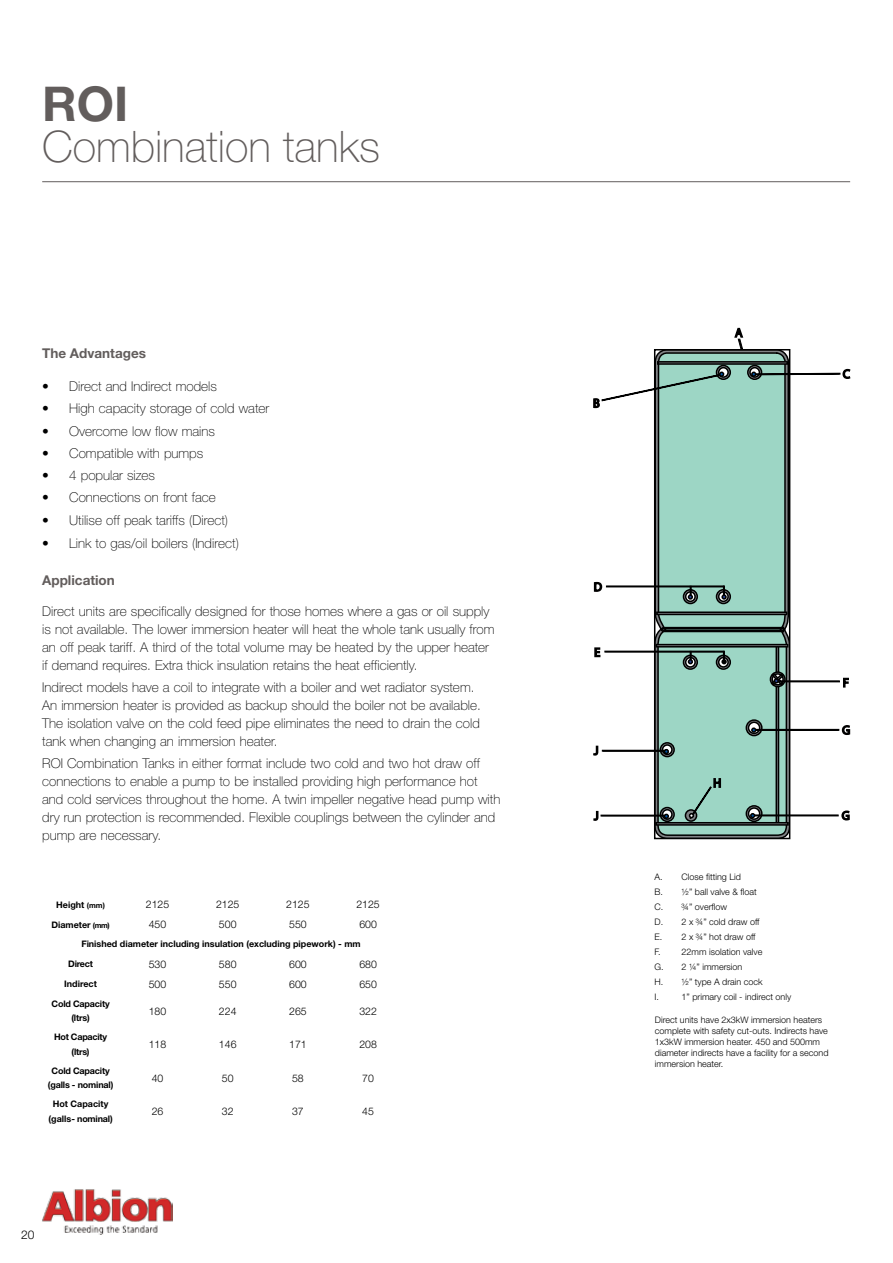
<style>
.page{position:relative;width:893px;height:1263px;background:#fff}
.page>*{position:absolute;margin:0;border:0;box-sizing:border-box;transform-origin:0 0}
.t1{font:700 48px "Helvetica Neue";color:#625d5c}
.t2{font:100 43.5px "Helvetica Neue";color:#625d5c}
.t3{font:100 13.5px/18px "Helvetica Neue";color:#000}
.t4{font:700 13.5px "Helvetica Neue";color:#625d5c}
.t5{font:300 12px "Helvetica Neue";color:#000}
.t6{font:300 10.5px "Helvetica Neue";color:#000}
.t7{font:300 9px/15px "Helvetica Neue";color:#000}
.t8{font:700 9px/19.6px "Helvetica Neue";color:#000}
.t9{font:700 9px/14.4px "Helvetica Neue";letter-spacing:-.02em;color:#000;text-align:center}
.t10{font:700 9px/14.4px "Helvetica Neue";letter-spacing:-.025em;color:#000;text-align:center}
.s1{font-size:7.5px}
</style>
<div class="page">
<img style="left:42px;top:1189px;width:130px;height:45px">
<hr style="left:42px;top:181px;width:808px;height:1px;background:#625d5c">
<svg style="left:657px;top:352px;width:130px;height:484px;background:#96ccbc"></svg>
<div style="left:654px;top:349px;width:136px;height:490px;border:2px solid #000"></div>
<div style="left:656px;top:611px;width:131px;height:4px;border:2px solid #000"></div>
<div style="left:662px;top:630px;width:122px;height:2px;border:2px solid #000"></div>
<div style="left:663px;top:627px;width:121px;height:2px;border:2px solid #000"></div>
<div style="left:775px;top:644px;width:4px;height:181px;border:2px solid #000"></div>
<div style="left:657px;top:361px;width:131px;height:4px;border:2px solid #000"></div>
<div style="left:655px;top:822px;width:134px;height:4px;border:2px solid #000"></div>
<div style="left:656px;top:644px;width:132px;height:3px;border:2px solid #000"></div>
<div style="left:685px;top:809px;width:12px;height:13px;border:2px solid #000;border-radius:50%"></div>
<div style="left:776px;top:680px;width:64px;height:2px;border:2px solid #000"></div>
<div style="left:754px;top:729px;width:85px;height:2px;border:2px solid #000"></div>
<div style="left:751px;top:814px;width:88px;height:2px;border:2px solid #000"></div>
<div style="left:604px;top:651px;width:121px;height:1px;border:2px solid #000"></div>
<div style="left:606px;top:585px;width:119px;height:2px;border:2px solid #000"></div>
<div style="left:600px;top:815px;width:66px;height:1px;border:2px solid #000"></div>
<div style="left:602px;top:750px;width:66px;height:2px;border:2px solid #000"></div>
<svg style="left:659px;top:806px;width:17px;height:17px"></svg>
<svg style="left:659px;top:741px;width:17px;height:17px"></svg>
<svg style="left:768px;top:670px;width:18px;height:18px"></svg>
<svg style="left:745px;top:718px;width:18px;height:19px"></svg>
<svg style="left:745px;top:804px;width:18px;height:19px"></svg>
<svg style="left:593px;top:364px;width:139px;height:45px"></svg>
<svg style="left:734px;top:327px;width:10px;height:22px"></svg>
<svg style="left:746px;top:364px;width:105px;height:17px"></svg>
<svg style="left:593px;top:581px;width:10px;height:11px"></svg>
<svg style="left:594px;top:647px;width:7px;height:11px"></svg>
<svg style="left:593px;top:745px;width:6px;height:11px"></svg>
<svg style="left:593px;top:810px;width:6px;height:11px"></svg>
<svg style="left:688px;top:777px;width:34px;height:43px"></svg>
<svg style="left:841px;top:810px;width:9px;height:11px"></svg>
<svg style="left:841px;top:725px;width:10px;height:10px"></svg>
<svg style="left:843px;top:677px;width:6px;height:11px"></svg>
<svg style="left:715px;top:651px;width:17px;height:20px"></svg>
<svg style="left:682px;top:651px;width:17px;height:20px"></svg>
<svg style="left:715px;top:586px;width:17px;height:19px"></svg>
<svg style="left:682px;top:586px;width:17px;height:19px"></svg>
<h1 class="t1" style="left:42px;top:74px;width:88px">ROI</h1>
<h2 class="t2" style="left:42px;top:121px;width:339px">Combination tanks</h2>
<p class="t4" style="left:42px;top:344px;width:105px">The Advantages</p>
<p class="t3" style="left:42px;top:377px;width:176px">• Direct and Indirect models</p>
<p class="t3" style="left:42px;top:400px;width:229px">• High capacity storage of cold water</p>
<p class="t3" style="left:42px;top:422px;width:174px">• Overcome low flow mains</p>
<p class="t3" style="left:42px;top:444px;width:163px">• Compatible with pumps</p>
<p class="t3" style="left:42px;top:466px;width:114px">• 4 popular sizes</p>
<p class="t3" style="left:42px;top:489px;width:175px">• Connections on front face</p>
<p class="t3" style="left:42px;top:511px;width:187px">• Utilise off peak tariffs (Direct)</p>
<p class="t3" style="left:42px;top:534px;width:198px">• Link to gas/oil boilers (Indirect)</p>
<p class="t4" style="left:42px;top:572px;width:74px">Application</p>
<p class="t3" style="left:42px;top:602px;width:454px">Direct units are specifically designed for those homes where a gas or oil supply is not available. The lower immersion heater will heat the whole tank usually from an off peak tariff. A third of the total volume may be heated by the upper heater if demand requires. Extra thick insulation retains the heat efficiently.</p>
<p class="t3" style="left:42px;top:678px;width:440px">Indirect models have a coil to integrate with a boiler and wet radiator system.<br>An immersion heater is provided as backup should the boiler not be available.<br>The isolation valve on the cold feed pipe eliminates the need to drain the cold tank when changing an immersion heater.</p>
<p class="t3" style="left:42px;top:754px;width:460px">ROI Combination Tanks in either format include two cold and two hot draw off connections to enable a pump to be installed providing high performance hot and cold services throughout the home. A twin impeller negative head pump with dry run protection is recommended. Flexible couplings between the cylinder and pump are necessary.</p>
<p class="t8" style="left:56px;top:894px;width:50px">Height <span class="s1">(mm)</span></p>
<p class="t6" style="left:146px;top:898px;width:25px">2125</p>
<p class="t6" style="left:216px;top:898px;width:25px">2125</p>
<p class="t6" style="left:286px;top:898px;width:25px">2125</p>
<p class="t6" style="left:356px;top:898px;width:25px">2125</p>
<p class="t8" style="left:51px;top:914px;width:60px">Diameter <span class="s1">(mm)</span></p>
<p class="t6" style="left:149px;top:918px;width:19px">450</p>
<p class="t6" style="left:219px;top:918px;width:19px">500</p>
<p class="t6" style="left:289px;top:918px;width:19px">550</p>
<p class="t6" style="left:359px;top:918px;width:19px">600</p>
<p class="t8" style="left:68px;top:934px;width:294px;text-indent:13px">Finished diameter including insulation (excluding pipework) - mm<br>Direct</p>
<p class="t6" style="left:149px;top:957px;width:19px">530</p>
<p class="t6" style="left:219px;top:957px;width:19px">580</p>
<p class="t6" style="left:289px;top:957px;width:19px">600</p>
<p class="t6" style="left:359px;top:957px;width:19px">680</p>
<p class="t8" style="left:64px;top:974px;width:34px">Indirect</p>
<p class="t6" style="left:149px;top:978px;width:19px">500</p>
<p class="t6" style="left:219px;top:978px;width:19px">550</p>
<p class="t6" style="left:289px;top:978px;width:19px">600</p>
<p class="t6" style="left:359px;top:978px;width:19px">650</p>
<p class="t9" style="left:52px;top:996px;width:60px">Cold Capacity (ltrs)</p>
<p class="t6" style="left:149px;top:1004px;width:19px">180</p>
<p class="t6" style="left:219px;top:1004px;width:19px">224</p>
<p class="t6" style="left:289px;top:1004px;width:19px">265</p>
<p class="t6" style="left:359px;top:1004px;width:19px">322</p>
<p class="t10" style="left:54px;top:1030px;width:55px">Hot Capacity (ltrs)</p>
<p class="t6" style="left:149px;top:1038px;width:19px">118</p>
<p class="t6" style="left:219px;top:1038px;width:19px">146</p>
<p class="t6" style="left:289px;top:1038px;width:19px">171</p>
<p class="t6" style="left:359px;top:1038px;width:19px">208</p>
<p class="t9" style="left:48px;top:1063px;width:67px">Cold Capacity (galls - nominal)</p>
<p class="t6" style="left:152px;top:1071px;width:13px">40</p>
<p class="t6" style="left:222px;top:1071px;width:13px">50</p>
<p class="t6" style="left:292px;top:1071px;width:13px">58</p>
<p class="t6" style="left:362px;top:1071px;width:13px">70</p>
<p class="t8" style="left:49px;top:1097px;width:66px;line-height:14.4px;text-align:center">Hot Capacity (galls- nominal)</p>
<p class="t6" style="left:152px;top:1105px;width:13px">26</p>
<p class="t6" style="left:222px;top:1105px;width:13px">32</p>
<p class="t6" style="left:292px;top:1105px;width:13px">37</p>
<p class="t6" style="left:362px;top:1105px;width:13px">45</p>
<p class="t5" style="left:21px;top:1227px;width:15px">20</p>
<p class="t7" style="left:654px;top:869px;width:110px">A. Close fitting Lid<br>B. ½” ball valve &amp; float<br>C. ¾” overflow<br>D. 2 x ¾” cold draw off<br>E. 2 x ¾” hot draw off<br>F. 22mm isolation valve<br>G. 2 ¼” immersion<br>H. ½” type A drain cock<br>I.</p>
<p class="t7" style="left:681px;top:989px;width:111px">1” primary coil - indirect only</p>
<p class="t7" style="left:655px;top:1015px;width:175px;line-height:10.8px">Direct units have 2x3kW immersion heaters complete with safety cut-outs. Indirects have 1x3kW immersion heater. 450 and 500mm diameter indirects have a facility for a second immersion heater.</p>
</div>
